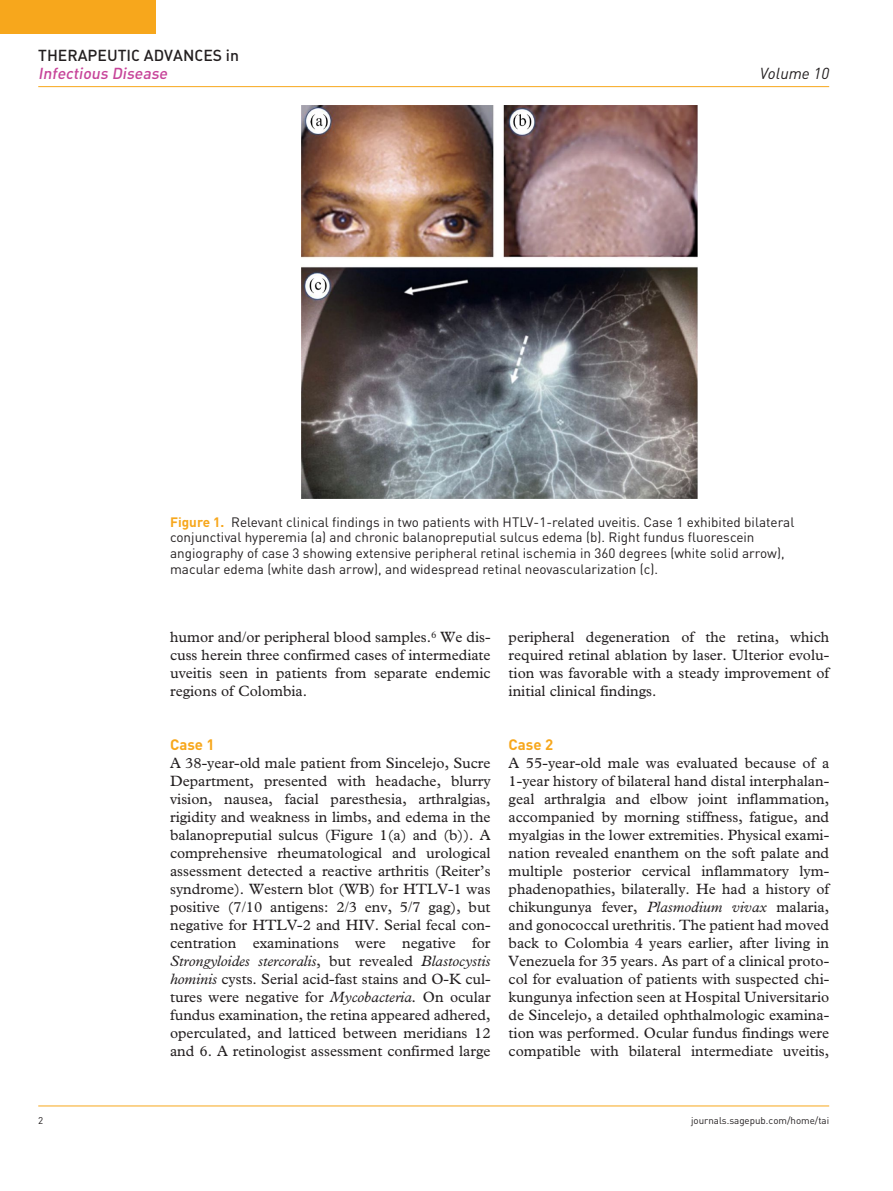
<style>
.page{position:relative;width:893px;height:1191px;background:#fff}
.page>*{position:absolute;margin:0;border:0;box-sizing:border-box;transform-origin:0 0}
.t1{font:15.75px "DIN Medium Alternate";color:#231f20}
.t2{font:italic 15.75px "DIN Medium Alternate";color:#c74499}
.t3{font:italic 15.75px "DIN";color:#231f20}
.t4{font:15px/18px "Plantin Std";color:#231f20;text-align:justify}
.t5{font:700 15px "DIN";color:#f7a71c}
.t6{font:13.5px/15.8px "DIN";color:#231f20}
.t7{font:9.75px "DIN";color:#231f20}
.s1{font-weight:700;color:#f7a71c}
.s2{font-style:italic}
</style>
<div class="page">
<hr style="left:38px;top:86px;width:791px;height:1px;background:#f7a71c">
<hr style="left:38px;top:1105px;width:791px;height:1px;background:#f7a71c">
<div style="left:0;top:0;width:155px;height:34px;background:#f7a71c"></div>
<img style="left:302px;top:106px;width:396px;height:393px">
<p class="t1" style="left:38px;top:45px;width:202px">THERAPEUTIC ADVANCES IN</p>
<p class="t2" style="left:38px;top:63px;width:134px">I nfectious Disease</p>
<p class="t3" style="left:760px;top:63px;width:71px">Volume 10</p>
<p class="t6" style="left:170px;top:514px;width:626px"><span class="s1">Figure 1.</span> Relevant clinical findings in two patients with HTLV-1-related uveitis. Case 1 exhibited bilateral conjunctival hyperemia (a) and chronic balanopreputial sulcus edema (b). Right fundus fluorescein angiography of case 3 showing extensive peripheral retinal ischemia in 360 degrees (white solid arrow), macular edema (white dash arrow), and widespread retinal neovascularization (c).</p>
<p class="t4" style="left:170px;top:628px;width:322px">humor and/or peripheral blood samples.<sup>6</sup> We dis&shy;cuss herein three confirmed cases of intermediate uveitis seen in patients from separate endemic regions of Colombia.</p>
<p class="t5" style="left:170px;top:735px;width:46px">Case 1</p>
<p class="t4" style="left:170px;top:754px;width:322px">A 38-year-old male patient from Sincelejo, Sucre Department, presented with headache, blurry vision, nausea, facial paresthesia, arthralgias, rigidity and weakness in limbs, and edema in the balanopreputial sulcus (Figure 1(a) and (b)). A comprehensive rheumatological and urological assessment detected a reactive arthritis (Reiter’s syndrome). Western blot (WB) for HTLV-1 was positive (7/10 antigens: 2/3 env, 5/7 gag), but negative for HTLV-2 and HIV. Serial fecal con&shy;centration examinations were negative for <span class="s2">Strongyloides stercoralis</span>, but revealed <span class="s2">Blastocystis hominis</span> cysts. Serial acid-fast stains and O-K cul&shy;tures were negative for <span class="s2">Mycobacteria.</span> On ocular fundus examination, the retina appeared adhered, operculated, and latticed between meridians 12 and 6. A retinologist assessment confirmed large</p>
<p class="t4" style="left:509px;top:628px;width:322px">peripheral degeneration of the retina, which required retinal ablation by laser. Ulterior evolu&shy;tion was favorable with a steady improvement of initial clinical findings.</p>
<p class="t5" style="left:509px;top:735px;width:46px">Case 2</p>
<p class="t4" style="left:509px;top:754px;width:322px">A 55-year-old male was evaluated because of a 1-year history of bilateral hand distal interphalan&shy;geal arthralgia and elbow joint inflammation, accompanied by morning stiffness, fatigue, and myalgias in the lower extremities. Physical exami&shy;nation revealed enanthem on the soft palate and multiple posterior cervical inflammatory lym&shy;phadenopathies, bilaterally. He had a history of chikungunya fever, <span class="s2">Plasmodium vivax</span> malaria, and gonococcal urethritis. The patient had moved back to Colombia 4 years earlier, after living in Venezuela for 35 years. As part of a clinical proto&shy;col for evaluation of patients with suspected chi&shy;kungunya infection seen at Hospital Universitario de Sincelejo, a detailed ophthalmologic examina&shy;tion was performed. Ocular fundus findings were compatible with bilateral intermediate uveitis,</p>
<p class="t7" style="left:38px;top:1114px;width:7px">2</p>
<p class="t7" style="left:691px;top:1114px;width:140px">journals.sagepub.com/home/tai</p>
</div>
